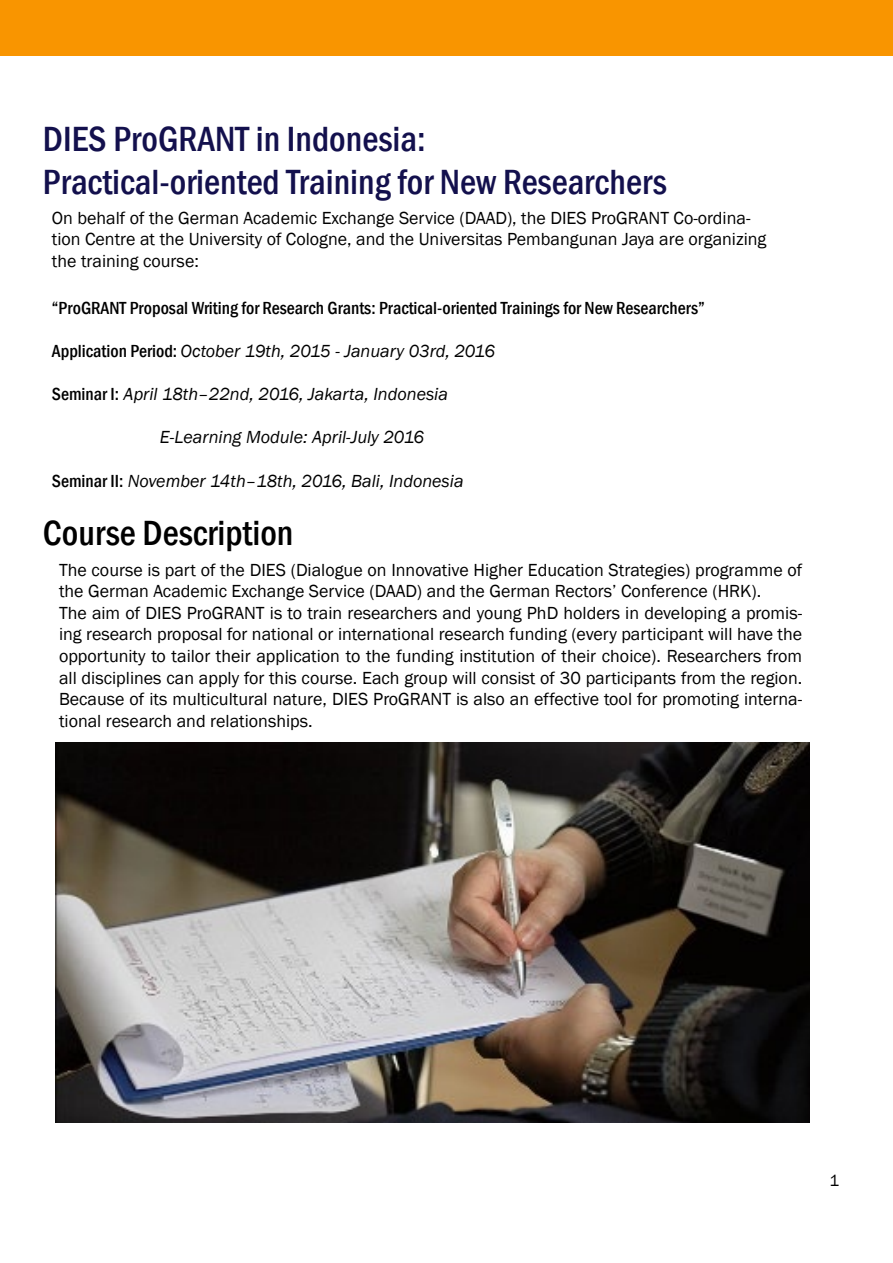
<style>
.page{position:relative;width:893px;height:1263px;background:#fff}
.page>*{position:absolute;margin:0;border:0;box-sizing:border-box;transform-origin:0 0}
.t1{font:500 condensed 36px/43.2px "Franklin Gothic";color:#13104d}
.t2{font:500 condensed 36px "Franklin Gothic";color:#000}
.t3{font:18px/21.6px "Franklin Gothic";color:#000}
.t4{font:italic 18px "Franklin Gothic";color:#000}
.t5{font:500 condensed 18px "Franklin Gothic";color:#000}
.t6{font:16.5px "Franklin Gothic";color:#000}
.s1{font-weight:500;font-style:normal;font-stretch:condensed}
</style>
<div class="page">
<div style="left:0;top:0;width:893px;height:56px;background:#f99500"></div>
<img style="left:56px;top:743px;width:753px;height:379px">
<h1 class="t1" style="left:43px;top:117px;width:625px">DIES ProGRANT in Indonesia:<br>Practical-oriented Training for New Researchers</h1>
<p class="t3" style="left:52px;top:207px;width:716px">On behalf of the German Academic Exchange Service (DAAD), the DIES ProGRANT Co-ordina&shy;tion Centre at the University of Cologne, and the Universitas Pembangunan Jaya are organizing the training course:</p>
<p class="t5" style="left:52px;top:296px;width:654px">“ProGRANT Proposal Writing for Research Grants: Practical-oriented Trainings for New Researchers”</p>
<p class="t4" style="left:52px;top:340px;width:445px"><span class="s1">Application Period:</span> October 19th, 2015 - January 03rd, 2016</p>
<p class="t4" style="left:52px;top:383px;width:398px"><span class="s1">Seminar I:</span> April 18th–22nd, 2016, Jakarta, Indonesia</p>
<p class="t4" style="left:160px;top:426px;width:266px">E-Learning Module: April-July 2016</p>
<p class="t4" style="left:52px;top:469px;width:413px"><span class="s1">Seminar II:</span> November 14th–18th, 2016, Bali, Indonesia</p>
<h1 class="t2" style="left:43px;top:509px;width:252px">Course Description</h1>
<p class="t3" style="left:59px;top:559px;width:745px">The course is part of the DIES (Dialogue on Innovative Higher Education Strategies) programme of the German Academic Exchange Service (DAAD) and the German Rectors’ Conference (HRK).<br>The aim of DIES ProGRANT is to train researchers and young PhD holders in developing a promis&shy;ing research proposal for national or international research funding (every participant will have the opportunity to tailor their application to the funding institution of their choice). Researchers from all disciplines can apply for this course. Each group will consist of 30 participants from the region.<br>Because of its multicultural nature, DIES ProGRANT is also an effective tool for promoting interna&shy;tional research and relationships.</p>
<p class="t6" style="left:830px;top:1170px;width:11px">1</p>
</div>
